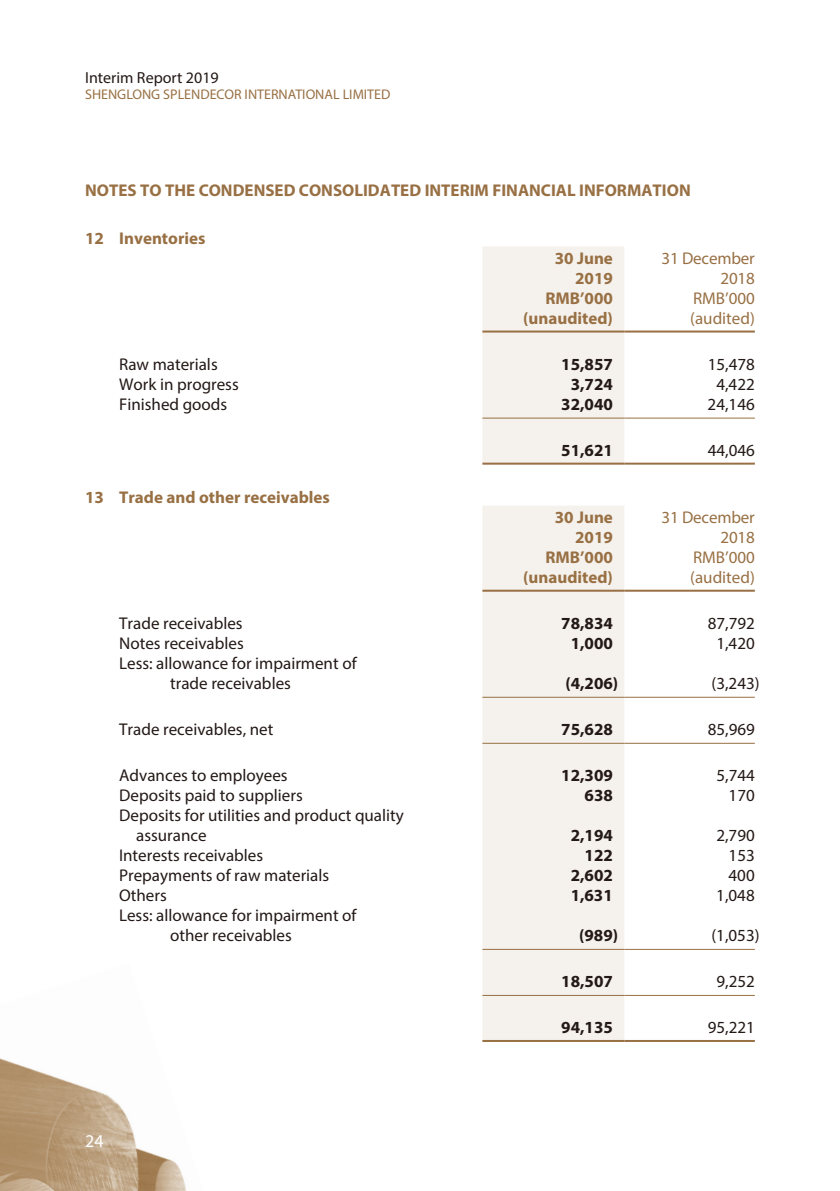
<style>
.page{position:relative;width:840px;height:1191px;background:#fff}
.page>*{position:absolute;margin:0;border:0;box-sizing:border-box;transform-origin:0 0}
.t1{font:18px "Myriad Pro";color:#fff}
.t2{font:17px/20px "Myriad Pro";color:#231916}
.t3{font:700 17px/20px "Myriad Pro";color:#987044;text-align:right}
.t4{font:700 17px "Myriad Pro";color:#231916}
.t5{font:17px/20px "Myriad Pro";letter-spacing:-.01em;color:#987044;text-align:right}
.t6{font:16px "Myriad Pro";color:#231916}
.t7{font:14px "Myriad Pro";color:#987044}
</style>
<div class="page">
<img style="left:0;top:1058px;width:186px;height:133px">
<div style="left:482px;top:247px;width:142px;height:215px;background:#f5f1ec"></div>
<hr style="left:482px;top:330px;width:142px;height:2px;background:#987044">
<hr style="left:624px;top:330px;width:130px;height:2px;background:#987044">
<hr style="left:482px;top:417px;width:142px;height:1px;background:#987044">
<hr style="left:624px;top:417px;width:130px;height:1px;background:#987044">
<hr style="left:482px;top:462px;width:142px;height:2px;background:#987044">
<hr style="left:624px;top:462px;width:130px;height:2px;background:#987044">
<div style="left:482px;top:506px;width:142px;height:534px;background:#f5f1ec"></div>
<hr style="left:482px;top:589px;width:142px;height:2px;background:#987044">
<hr style="left:624px;top:589px;width:130px;height:2px;background:#987044">
<hr style="left:482px;top:697px;width:142px;height:1px;background:#987044">
<hr style="left:624px;top:697px;width:130px;height:1px;background:#987044">
<hr style="left:482px;top:743px;width:142px;height:1px;background:#987044">
<hr style="left:624px;top:743px;width:130px;height:1px;background:#987044">
<hr style="left:482px;top:949px;width:142px;height:1px;background:#987044">
<hr style="left:624px;top:949px;width:130px;height:1px;background:#987044">
<hr style="left:482px;top:995px;width:142px;height:1px;background:#987044">
<hr style="left:624px;top:995px;width:130px;height:1px;background:#987044">
<hr style="left:482px;top:1040px;width:142px;height:2px;background:#987044">
<hr style="left:624px;top:1040px;width:130px;height:2px;background:#987044">
<p class="t6" style="left:85px;top:68px;width:135px">Interim Report 2019</p>
<p class="t7" style="left:85px;top:86px;width:307px">SHENGLONG SPLENDECOR INTERNATIONAL LIMITED</p>
<p class="t3" style="left:85px;top:179px;width:606px">NOTES TO THE CONDENSED CONSOLIDATED INTERIM FINANCIAL INFORMATION</p>
<p class="t3" style="left:85px;top:227px;width:122px">12 Inventories</p>
<p class="t3" style="left:554px;top:247px;width:60px">30 June<br>2019</p>
<p class="t5" style="left:661px;top:248px;width:95px">31 December<br>2018</p>
<p class="t3" style="left:545px;top:287px;width:69px">RMB’000</p>
<p class="t5" style="left:692px;top:288px;width:63px">RMB’000</p>
<p class="t3" style="left:523px;top:307px;width:91px">(unaudited)</p>
<p class="t5" style="left:689px;top:308px;width:66px">(audited)</p>
<p class="t2" style="left:119px;top:354px;width:100px">Raw materials</p>
<p class="t4" style="left:561px;top:353px;width:53px">15,857</p>
<p class="t2" style="left:707px;top:354px;width:49px">15,478</p>
<p class="t2" style="left:119px;top:374px;width:121px">Work in progress</p>
<p class="t4" style="left:570px;top:373px;width:44px">3,724</p>
<p class="t2" style="left:716px;top:374px;width:40px">4,422</p>
<p class="t2" style="left:119px;top:394px;width:110px">Finished goods</p>
<p class="t4" style="left:561px;top:393px;width:53px">32,040</p>
<p class="t2" style="left:707px;top:394px;width:49px">24,146</p>
<p class="t4" style="left:561px;top:439px;width:53px">51,621</p>
<p class="t2" style="left:707px;top:440px;width:49px">44,046</p>
<p class="t3" style="left:85px;top:486px;width:246px">13 Trade and other receivables</p>
<p class="t3" style="left:554px;top:506px;width:60px">30 June<br>2019</p>
<p class="t5" style="left:661px;top:507px;width:95px">31 December<br>2018</p>
<p class="t3" style="left:545px;top:546px;width:69px">RMB’000</p>
<p class="t5" style="left:692px;top:547px;width:63px">RMB’000</p>
<p class="t3" style="left:523px;top:566px;width:91px">(unaudited)</p>
<p class="t5" style="left:689px;top:567px;width:66px">(audited)</p>
<p class="t2" style="left:119px;top:613px;width:125px">Trade receivables</p>
<p class="t4" style="left:561px;top:612px;width:53px">78,834</p>
<p class="t2" style="left:707px;top:613px;width:49px">87,792</p>
<p class="t2" style="left:119px;top:633px;width:126px">Notes receivables</p>
<p class="t4" style="left:570px;top:632px;width:44px">1,000</p>
<p class="t2" style="left:716px;top:633px;width:40px">1,420</p>
<p class="t2" style="left:170px;top:653px;width:188px;text-indent:-51px">Less: allowance for impairment of trade receivables</p>
<p class="t4" style="left:565px;top:672px;width:54px">(4,206)</p>
<p class="t2" style="left:711px;top:673px;width:50px">(3,243)</p>
<p class="t2" style="left:119px;top:719px;width:156px">Trade receivables, net</p>
<p class="t4" style="left:561px;top:718px;width:53px">75,628</p>
<p class="t2" style="left:707px;top:719px;width:49px">85,969</p>
<p class="t2" style="left:119px;top:765px;width:170px">Advances to employees</p>
<p class="t4" style="left:561px;top:764px;width:53px">12,309</p>
<p class="t2" style="left:716px;top:765px;width:40px">5,744</p>
<p class="t2" style="left:119px;top:785px;width:185px">Deposits paid to suppliers</p>
<p class="t4" style="left:584px;top:784px;width:30px">638</p>
<p class="t2" style="left:728px;top:785px;width:28px">170</p>
<p class="t2" style="left:136px;top:805px;width:269px;text-indent:-17px">Deposits for utilities and product quality assurance</p>
<p class="t4" style="left:570px;top:824px;width:44px">2,194</p>
<p class="t2" style="left:716px;top:825px;width:40px">2,790</p>
<p class="t2" style="left:119px;top:845px;width:145px">Interests receivables</p>
<p class="t4" style="left:584px;top:844px;width:30px">122</p>
<p class="t2" style="left:728px;top:845px;width:28px">153</p>
<p class="t2" style="left:119px;top:865px;width:211px">Prepayments of raw materials</p>
<p class="t4" style="left:570px;top:864px;width:44px">2,602</p>
<p class="t2" style="left:728px;top:865px;width:28px">400</p>
<p class="t2" style="left:119px;top:885px;width:49px">Others</p>
<p class="t4" style="left:570px;top:884px;width:44px">1,631</p>
<p class="t2" style="left:716px;top:885px;width:40px">1,048</p>
<p class="t2" style="left:170px;top:905px;width:188px;text-indent:-51px">Less: allowance for impairment of other receivables</p>
<p class="t4" style="left:579px;top:924px;width:40px">(989)</p>
<p class="t2" style="left:711px;top:925px;width:50px">(1,053)</p>
<p class="t4" style="left:561px;top:970px;width:53px">18,507</p>
<p class="t2" style="left:716px;top:971px;width:40px">9,252</p>
<p class="t4" style="left:561px;top:1016px;width:53px">94,135</p>
<p class="t2" style="left:707px;top:1017px;width:49px">95,221</p>
<p class="t1" style="left:85px;top:1129px;width:20px">24</p>
</div>
